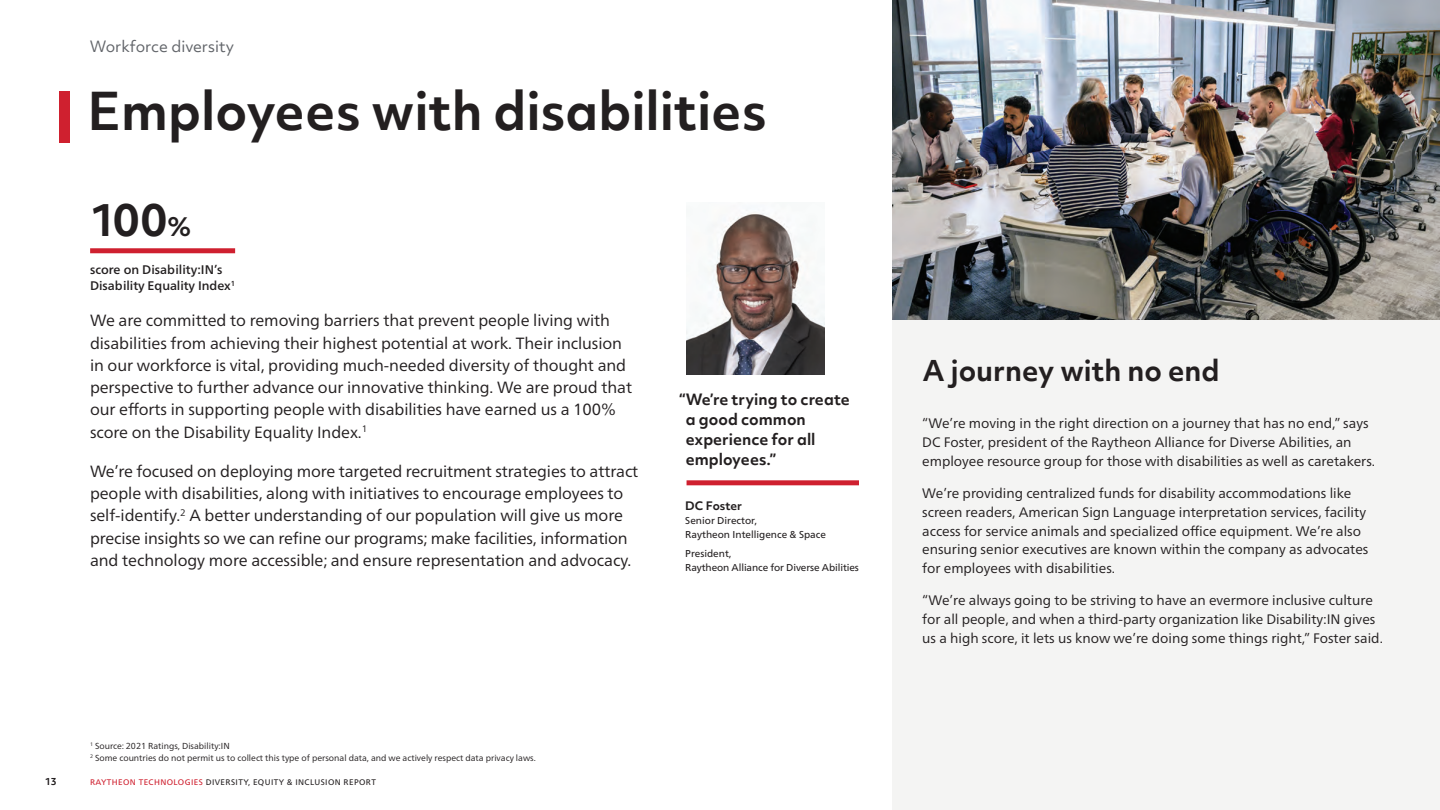
<style>
.page{position:relative;width:1440px;height:810px;background:#fff}
.page>*{position:absolute;margin:0;border:0;box-sizing:border-box;transform-origin:0 0}
.t1{font:700 50px "Objektiv Mk 2";color:#231f20}
.t2{font:700 42.5px "Objektiv Mk 2";color:#231f20}
.t3{font:700 27.5px "Objektiv Mk 2";color:#231f20}
.t4{font:16.25px/22.2px "Neue Frutiger World";letter-spacing:-.005em;color:#231f20}
.t5{font:700 15px/20px "Objektiv Mk 2";color:#231f20}
.t6{font:15px "Objektiv Mk 2";color:#62656a}
.t7{font:13.75px/18.8px "Neue Frutiger World";color:#231f20}
.t8{font:500 12.5px/16.2px "Neue Frutiger World";letter-spacing:-.005em;color:#231f20}
.t9{font:700 11.25px "Objektiv Mk 2";color:#231f20}
.t10{font:10px/13.8px "Neue Frutiger World";color:#231f20}
.t11{font:700 9.38px "Objektiv Mk 2";color:#231f20}
.t12{font:8.75px/11.2px "Neue Frutiger World";color:#231f20}
.t13{font:8.12px "Neue Frutiger World";letter-spacing:.05em;color:#231f20}
.s1{font-size:25px}
.s2{color:#cf202f}
</style>
<div class="page">
<div style="left:893px;top:0;width:547px;height:810px;background:#f4f4f3"></div>
<div style="left:687px;top:480px;width:172px;height:5px;background:#cf202f"></div>
<img style="left:687px;top:210px;width:137px;height:165px">
<img style="left:893px;top:0;width:547px;height:320px">
<div style="left:60px;top:92px;width:10px;height:51px;background:#cf202f"></div>
<div style="left:90px;top:248px;width:145px;height:5px;background:#cf202f"></div>
<p class="t6" style="left:90px;top:36px;width:146px">Workforce diversity</p>
<h1 class="t1" style="left:88px;top:76px;width:681px">Employees with disabilities</h1>
<h2 class="t2" style="left:90px;top:190px;width:103px">100<span class="s1">%</span></h2>
<p class="t8" style="left:90px;top:261px;width:147px">score on Disability:IN’s<br>Disability Equality Index<sup>1</sup></p>
<p class="t4" style="left:90px;top:310px;width:544px">We are committed to removing barriers that prevent people living with disabilities from achieving their highest potential at work. Their inclusion in our workforce is vital, providing much-needed diversity of thought and perspective to further advance our innovative thinking. We are proud that our efforts in supporting people with disabilities have earned us a 100% score on the Disability Equality Index.<sup>1</sup></p>
<p class="t4" style="left:90px;top:460px;width:550px">We’re focused on deploying more targeted recruitment strategies to attract people with disabilities, along with initiatives to encourage employees to self-identify.<sup>2</sup> A better understanding of our population will give us more precise insights so we can refine our programs; make facilities, information and technology more accessible; and ensure representation and advocacy.</p>
<p class="t5" style="left:686px;top:389px;width:165px;text-indent:-7px">“We’re trying to create a good common experience for all employees.”</p>
<p class="t9" style="left:685px;top:498px;width:58px">DC Foster</p>
<p class="t10" style="left:685px;top:514px;width:142px">Senior Director,<br>Raytheon Intelligence &amp; Space</p>
<p class="t10" style="left:685px;top:547px;width:175px">President,<br>Raytheon Alliance for Diverse Abilities</p>
<p class="t12" style="left:90px;top:741px;width:447px"><sup>1</sup> Source: 2021 Ratings, Disability:IN<br><sup>2</sup> Some countries do not permit us to collect this type of personal data, and we actively respect data privacy laws.</p>
<p class="t11" style="left:45px;top:775px;width:13px">13</p>
<p class="t13" style="left:90px;top:776px;width:287px"><span class="s2">RAYTHEON TECHNOLOGIES</span> DIVERSITY, EQUITY &amp; INCLUSION REPORT</p>
<h3 class="t3" style="left:922px;top:351px;width:299px">A journey with no end</h3>
<p class="t7" style="left:922px;top:414px;width:454px">“We’re moving in the right direction on a journey that has no end,” says<br>DC Foster, president of the Raytheon Alliance for Diverse Abilities, an employee resource group for those with disabilities as well as caretakers.</p>
<p class="t7" style="left:922px;top:484px;width:448px">We’re providing centralized funds for disability accommodations like screen readers, American Sign Language interpretation services, facility access for service animals and specialized office equipment. We’re also ensuring senior executives are known within the company as advocates for employees with disabilities.</p>
<p class="t7" style="left:922px;top:591px;width:462px">“We’re always going to be striving to have an evermore inclusive culture for all people, and when a third-party organization like Disability:IN gives us a high score, it lets us know we’re doing some things right,” Foster said.</p>
</div>
